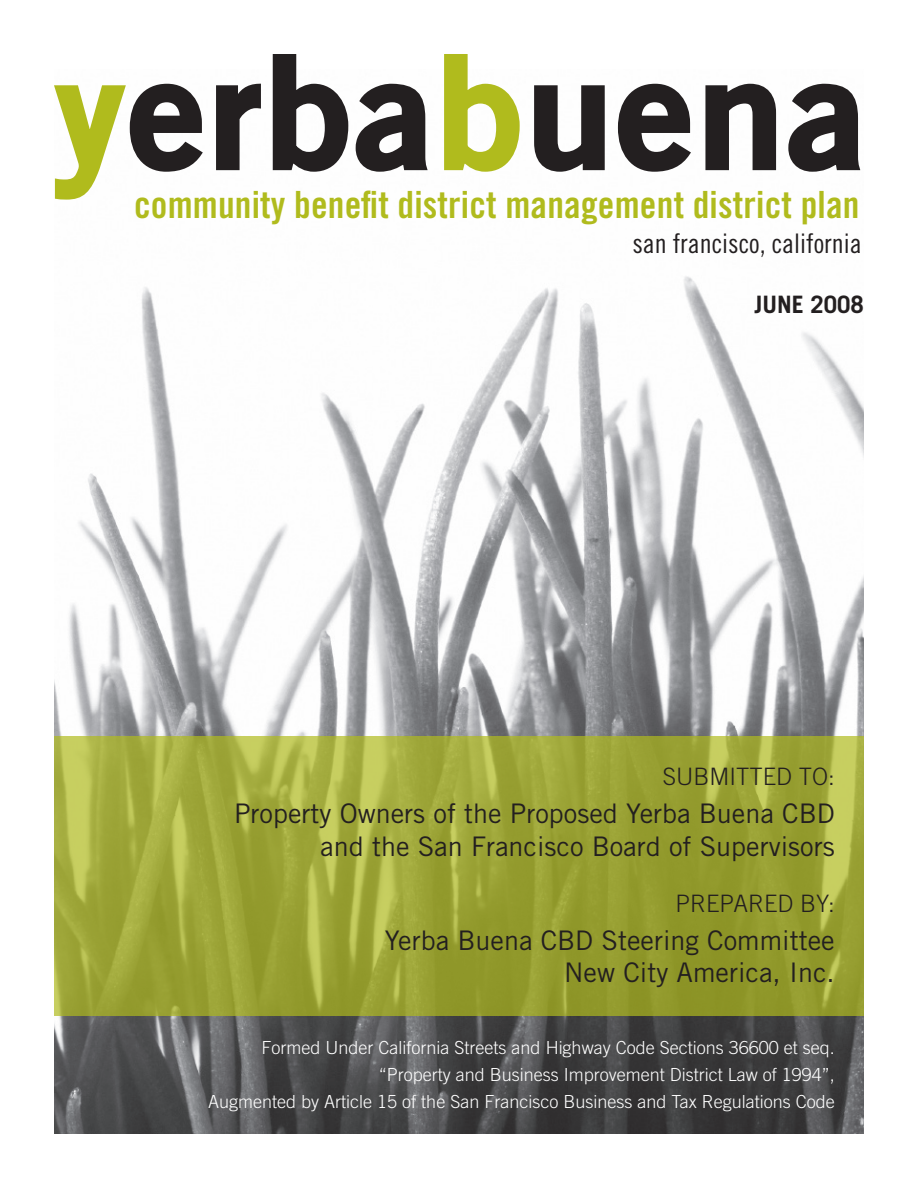
<style>
.page{position:relative;width:918px;height:1188px;background:#fff}
.page>*{position:absolute;margin:0;border:0;box-sizing:border-box;transform-origin:0 0}
.t1{font:37.5px "Trade Gothic Bold Cond Twenty";letter-spacing:.005em;color:#b0bb1d}
.t2{font:27px/32.4px "Trade Gothic";color:#231f20;text-align:right}
.t3{font:27px "Trade Gothic Cond Eighteen";color:#231f20}
.t4{font:300 24px "Trade Gothic";color:#231f20}
.t5{font:700 24px "Trade Gothic";color:#231f20}
.t6{font:300 18px/27px "Trade Gothic";color:#fff;text-align:right}
</style>
<div class="page">
<img style="left:54px;top:276px;width:810px;height:858px">
<svg style="left:129px;top:54px;width:732px;height:118px"></svg>
<svg style="left:54px;top:85px;width:72px;height:115px"></svg>
<svg style="left:442px;top:54px;width:80px;height:118px"></svg>
<svg style="left:54px;top:737px;width:810px;height:279px;fill:#99a134"></svg>
<h1 class="t1" style="left:134px;top:182px;width:727px">community benefit district management district plan</h1>
<h2 class="t3" style="left:632px;top:227px;width:231px">san francisco, california</h2>
<h3 class="t5" style="left:755px;top:290px;width:111px">JUNE 2008</h3>
<h3 class="t4" style="left:663px;top:763px;width:174px">SUBMITTED TO:</h3>
<h2 class="t2" style="left:234px;top:797px;width:602px">Property Owners of the Proposed Yerba Buena CBD and the San Francisco Board of Supervisors</h2>
<h3 class="t4" style="left:676px;top:889px;width:161px">PREPARED BY:</h3>
<h2 class="t2" style="left:385px;top:924px;width:451px">Yerba Buena CBD Steering Committee<br>New City America, Inc.</h2>
<p class="t6" style="left:208px;top:1034px;width:628px">Formed Under California Streets and Highway Code Sections 36600 et seq. “Property and Business Improvement District Law of 1994”,<br>Augmented by Article 15 of the San Francisco Business and Tax Regulations Code</p>
</div>
